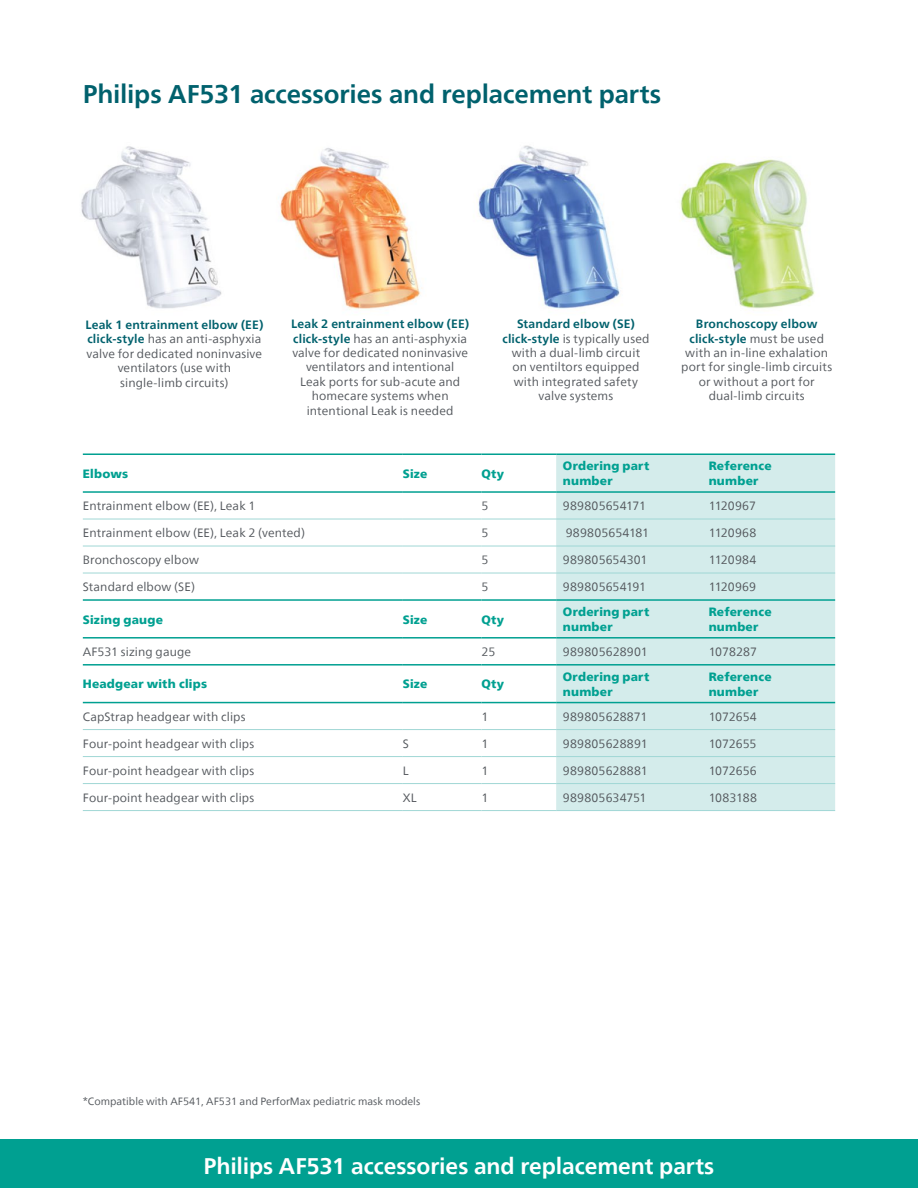
<style>
.page{position:relative;width:918px;height:1188px;background:#fff}
.page>*{position:absolute;margin:0;border:0;box-sizing:border-box;transform-origin:0 0}
.t1{font:700 25.5px "Neue Frutiger World";letter-spacing:-.005em;color:#00616d}
.t2{font:700 22.5px "Neue Frutiger World";letter-spacing:-.005em;color:#fff}
.t3{font:12px/14.4px "Neue Frutiger World";letter-spacing:.01em;color:#54585d;text-align:center}
.t4{font:900 12px/15px "Neue Frutiger World";letter-spacing:.02em;color:#00a091}
.t5{font:12px "Neue Frutiger World";letter-spacing:-.01em;color:#54585d}
.t6{font:10.5px "Neue Frutiger World";color:#54585d}
.s1{font-weight:700;color:#00616d}
</style>
<div class="page">
<div style="left:0;top:1140px;width:918px;height:48px;background:#00a091"></div>
<img style="left:81px;top:145px;width:734px;height:165px">
<div style="left:556px;top:455px;width:279px;height:355px;background:#d4eceb"></div>
<hr style="left:83px;top:519px;width:320px;height:1px;background:#a0d7d5">
<hr style="left:403px;top:519px;width:79px;height:1px;background:#a0d7d5">
<hr style="left:482px;top:519px;width:74px;height:1px;background:#a0d7d5">
<hr style="left:556px;top:519px;width:146px;height:1px;background:#a0d7d5">
<hr style="left:702px;top:519px;width:133px;height:1px;background:#a0d7d5">
<hr style="left:83px;top:546px;width:320px;height:1px;background:#a0d7d5">
<hr style="left:403px;top:546px;width:79px;height:1px;background:#a0d7d5">
<hr style="left:482px;top:546px;width:74px;height:1px;background:#a0d7d5">
<hr style="left:556px;top:546px;width:146px;height:1px;background:#a0d7d5">
<hr style="left:702px;top:546px;width:133px;height:1px;background:#a0d7d5">
<hr style="left:83px;top:573px;width:320px;height:1px;background:#a0d7d5">
<hr style="left:403px;top:573px;width:79px;height:1px;background:#a0d7d5">
<hr style="left:482px;top:573px;width:74px;height:1px;background:#a0d7d5">
<hr style="left:556px;top:573px;width:146px;height:1px;background:#a0d7d5">
<hr style="left:702px;top:573px;width:133px;height:1px;background:#a0d7d5">
<hr style="left:83px;top:729px;width:320px;height:1px;background:#a0d7d5">
<hr style="left:403px;top:729px;width:79px;height:1px;background:#a0d7d5">
<hr style="left:482px;top:729px;width:74px;height:1px;background:#a0d7d5">
<hr style="left:556px;top:729px;width:146px;height:1px;background:#a0d7d5">
<hr style="left:702px;top:729px;width:133px;height:1px;background:#a0d7d5">
<hr style="left:83px;top:756px;width:320px;height:1px;background:#a0d7d5">
<hr style="left:403px;top:756px;width:79px;height:1px;background:#a0d7d5">
<hr style="left:482px;top:756px;width:74px;height:1px;background:#a0d7d5">
<hr style="left:556px;top:756px;width:146px;height:1px;background:#a0d7d5">
<hr style="left:702px;top:756px;width:133px;height:1px;background:#a0d7d5">
<hr style="left:83px;top:783px;width:320px;height:1px;background:#a0d7d5">
<hr style="left:403px;top:783px;width:79px;height:1px;background:#a0d7d5">
<hr style="left:482px;top:783px;width:74px;height:1px;background:#a0d7d5">
<hr style="left:556px;top:783px;width:146px;height:1px;background:#a0d7d5">
<hr style="left:702px;top:783px;width:133px;height:1px;background:#a0d7d5">
<hr style="left:83px;top:810px;width:320px;height:1px;background:#a0d7d5">
<hr style="left:403px;top:810px;width:79px;height:1px;background:#a0d7d5">
<hr style="left:482px;top:810px;width:74px;height:1px;background:#a0d7d5">
<hr style="left:556px;top:810px;width:146px;height:1px;background:#a0d7d5">
<hr style="left:702px;top:810px;width:133px;height:1px;background:#a0d7d5">
<hr style="left:83px;top:453px;width:320px;height:2px;background:#00a091">
<hr style="left:403px;top:453px;width:79px;height:2px;background:#00a091">
<hr style="left:482px;top:453px;width:74px;height:2px;background:#00a091">
<hr style="left:556px;top:453px;width:146px;height:2px;background:#00a091">
<hr style="left:702px;top:453px;width:133px;height:2px;background:#00a091">
<hr style="left:83px;top:491px;width:320px;height:2px;background:#00a091">
<hr style="left:403px;top:491px;width:79px;height:2px;background:#00a091">
<hr style="left:482px;top:491px;width:74px;height:2px;background:#00a091">
<hr style="left:556px;top:491px;width:146px;height:2px;background:#00a091">
<hr style="left:702px;top:491px;width:133px;height:2px;background:#00a091">
<hr style="left:83px;top:599px;width:320px;height:2px;background:#00a091">
<hr style="left:403px;top:599px;width:79px;height:2px;background:#00a091">
<hr style="left:482px;top:599px;width:74px;height:2px;background:#00a091">
<hr style="left:556px;top:599px;width:146px;height:2px;background:#00a091">
<hr style="left:702px;top:599px;width:133px;height:2px;background:#00a091">
<hr style="left:83px;top:637px;width:320px;height:2px;background:#00a091">
<hr style="left:403px;top:637px;width:79px;height:2px;background:#00a091">
<hr style="left:482px;top:637px;width:74px;height:2px;background:#00a091">
<hr style="left:556px;top:637px;width:146px;height:2px;background:#00a091">
<hr style="left:702px;top:637px;width:133px;height:2px;background:#00a091">
<hr style="left:83px;top:664px;width:320px;height:2px;background:#00a091">
<hr style="left:403px;top:664px;width:79px;height:2px;background:#00a091">
<hr style="left:482px;top:664px;width:74px;height:2px;background:#00a091">
<hr style="left:556px;top:664px;width:146px;height:2px;background:#00a091">
<hr style="left:702px;top:664px;width:133px;height:2px;background:#00a091">
<hr style="left:83px;top:702px;width:320px;height:1px;background:#00a091">
<hr style="left:403px;top:702px;width:79px;height:1px;background:#00a091">
<hr style="left:482px;top:702px;width:74px;height:1px;background:#00a091">
<hr style="left:556px;top:702px;width:146px;height:1px;background:#00a091">
<hr style="left:702px;top:702px;width:133px;height:1px;background:#00a091">
<h1 class="t1" style="left:83px;top:71px;width:580px">Philips AF531 accessories and replacement parts</h1>
<p class="t3" style="left:85px;top:318px;width:179px"><span class="s1">Leak 1 entrainment elbow (EE) click-style</span> has an anti-asphyxia valve for dedicated noninvasive ventilators (use with single-limb circuits)</p>
<p class="t3" style="left:291px;top:317px;width:179px"><span class="s1">Leak 2 entrainment elbow (EE) click-style</span> has an anti-asphyxia valve for dedicated noninvasive ventilators and intentional<br>Leak ports for sub-acute and homecare systems when intentional Leak is needed</p>
<p class="t3" style="left:502px;top:317px;width:149px"><span class="s1">Standard elbow (SE) click-style</span> is typically used with a dual-limb circuit<br>on ventiltors equipped with integrated safety valve systems</p>
<p class="t3" style="left:681px;top:317px;width:153px"><span class="s1">Bronchoscopy elbow click-style</span> must be used with an in-line exhalation port for single-limb circuits or without a port for dual-limb circuits</p>
<p class="t4" style="left:83px;top:466px;width:47px">Elbows</p>
<p class="t4" style="left:403px;top:466px;width:26px">Size</p>
<p class="t4" style="left:482px;top:466px;width:24px">Qty</p>
<p class="t4" style="left:563px;top:459px;width:88px">Ordering part number</p>
<p class="t4" style="left:709px;top:459px;width:65px">Reference number</p>
<p class="t3" style="left:83px;top:499px;width:174px">Entrainment elbow (EE), Leak 1</p>
<p class="t3" style="left:482px;top:499px;width:8px">5</p>
<p class="t3" style="left:563px;top:499px;width:85px">989805654171</p>
<p class="t3" style="left:709px;top:499px;width:49px">1120967</p>
<p class="t3" style="left:83px;top:526px;width:224px">Entrainment elbow (EE), Leak 2 (vented)</p>
<p class="t3" style="left:482px;top:526px;width:8px">5</p>
<p class="t3" style="left:566px;top:526px;width:85px">989805654181</p>
<p class="t3" style="left:709px;top:526px;width:49px">1120968</p>
<p class="t3" style="left:83px;top:553px;width:118px">Bronchoscopy elbow</p>
<p class="t3" style="left:482px;top:553px;width:8px">5</p>
<p class="t3" style="left:563px;top:553px;width:86px">989805654301</p>
<p class="t3" style="left:709px;top:553px;width:49px">1120984</p>
<p class="t3" style="left:83px;top:580px;width:114px">Standard elbow (SE)</p>
<p class="t3" style="left:482px;top:580px;width:8px">5</p>
<p class="t3" style="left:563px;top:580px;width:85px">989805654191</p>
<p class="t3" style="left:709px;top:580px;width:49px">1120969</p>
<p class="t4" style="left:83px;top:612px;width:82px">Sizing gauge</p>
<p class="t4" style="left:403px;top:612px;width:26px">Size</p>
<p class="t4" style="left:481px;top:612px;width:24px">Qty</p>
<p class="t4" style="left:563px;top:604px;width:88px">Ordering part number</p>
<p class="t4" style="left:709px;top:604px;width:65px">Reference number</p>
<p class="t3" style="left:83px;top:645px;width:110px">AF531 sizing gauge</p>
<p class="t3" style="left:481px;top:645px;width:15px">25</p>
<p class="t3" style="left:563px;top:645px;width:86px">989805628901</p>
<p class="t3" style="left:709px;top:645px;width:50px">1078287</p>
<p class="t4" style="left:83px;top:677px;width:126px">Headgear with clips</p>
<p class="t4" style="left:403px;top:677px;width:26px">Size</p>
<p class="t4" style="left:481px;top:677px;width:24px">Qty</p>
<p class="t4" style="left:563px;top:669px;width:88px">Ordering part number</p>
<p class="t4" style="left:709px;top:669px;width:65px">Reference number</p>
<p class="t3" style="left:83px;top:709px;width:164px">CapStrap headgear with clips</p>
<p class="t3" style="left:481px;top:709px;width:8px">1</p>
<p class="t3" style="left:563px;top:709px;width:86px">989805628871</p>
<p class="t3" style="left:709px;top:709px;width:50px">1072654</p>
<p class="t3" style="left:83px;top:736px;width:173px">Four-point headgear with clips</p>
<p class="t3" style="left:403px;top:736px;width:8px">S</p>
<p class="t3" style="left:481px;top:736px;width:8px">1</p>
<p class="t3" style="left:563px;top:736px;width:86px">989805628891</p>
<p class="t5" style="left:709px;top:734px;width:49px">1072655</p>
<p class="t3" style="left:83px;top:763px;width:173px">Four-point headgear with clips</p>
<p class="t3" style="left:403px;top:763px;width:7px">L</p>
<p class="t3" style="left:481px;top:763px;width:8px">1</p>
<p class="t3" style="left:563px;top:763px;width:87px">989805628881</p>
<p class="t3" style="left:709px;top:763px;width:49px">1072656</p>
<p class="t3" style="left:83px;top:790px;width:173px">Four-point headgear with clips</p>
<p class="t3" style="left:403px;top:790px;width:16px">XL</p>
<p class="t3" style="left:481px;top:790px;width:8px">1</p>
<p class="t3" style="left:563px;top:790px;width:85px">989805634751</p>
<p class="t3" style="left:709px;top:790px;width:50px">1083188</p>
<p class="t6" style="left:83px;top:1093px;width:339px">*Compatible with AF541, AF531 and PerforMax pediatric mask models</p>
<h2 class="t2" style="left:204px;top:1146px;width:512px">Philips AF531 accessories and replacement parts</h2>
</div>
